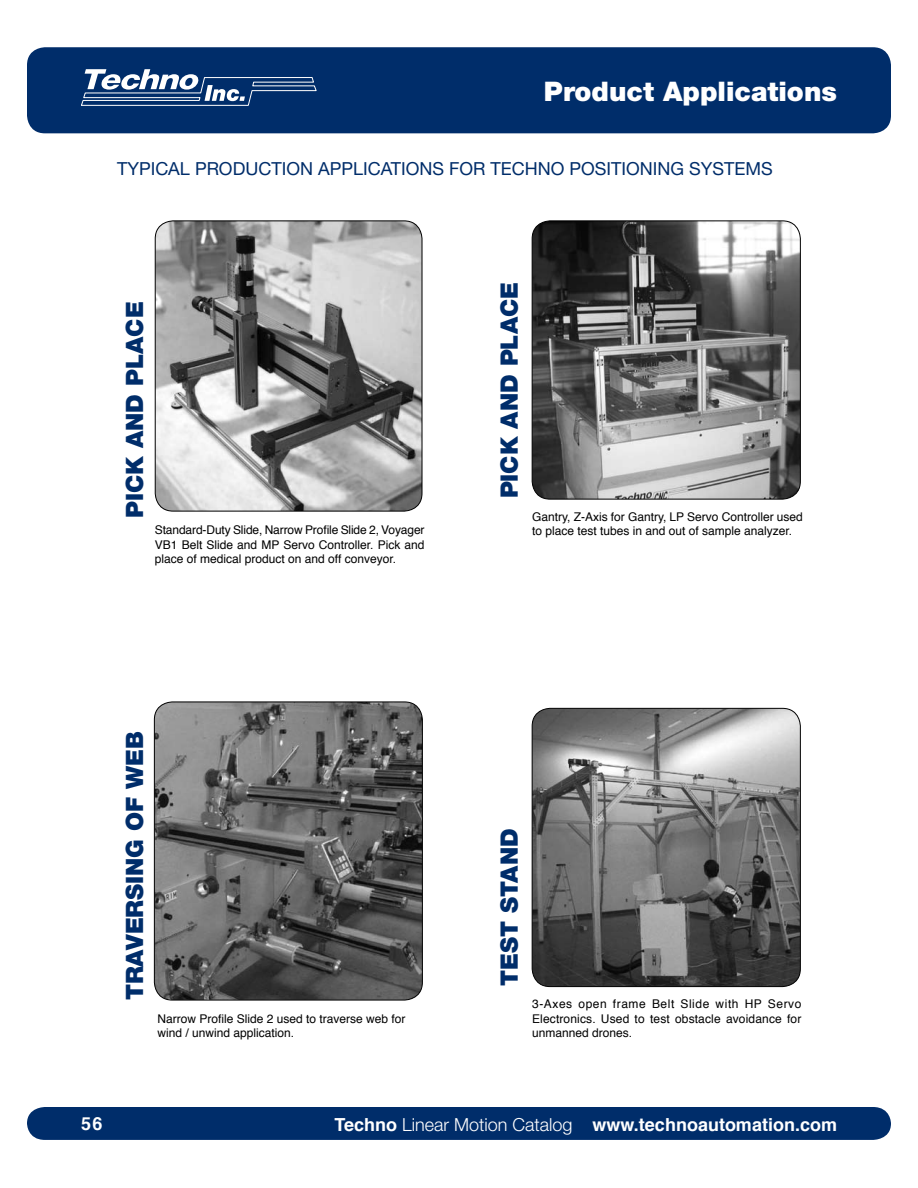
<style>
.page{position:relative;width:918px;height:1188px;background:#fff}
.page>*{position:absolute;margin:0;border:0;box-sizing:border-box;transform-origin:0 0}
.t1{font:900 27px "Helvetica Neue";color:#fff}
.t2{font:900 24px "Helvetica Neue";color:#002d6a}
.t3{font:18px "Helvetica Neue";color:#002d6a}
.t4{font:700 18px "Helvetica";color:#fff}
.t5{font:12px/14.4px "Helvetica";color:#000;text-align:justify}
.s1{font-family:"Helvetica Neue";font-weight:300}
</style>
<div class="page">
<div style="left:27px;top:47px;width:864px;height:86px;background:#002d6a;border-radius:18px"></div>
<svg style="left:81px;top:69px;width:236px;height:37px"></svg>
<div style="left:27px;top:1107px;width:864px;height:33px;background:#002d6a"></div>
<img style="left:532px;top:708px;width:268px;height:279px">
<div style="left:532px;top:708px;width:269px;height:279px;border:1px solid #000;border-radius:18px"></div>
<img style="left:155px;top:221px;width:267px;height:290px">
<div style="left:155px;top:221px;width:267px;height:290px;border:1px solid #000;border-radius:18px"></div>
<img style="left:154px;top:702px;width:268px;height:298px">
<div style="left:154px;top:702px;width:269px;height:298px;border:1px solid #000;border-radius:18px"></div>
<img style="left:532px;top:221px;width:268px;height:278px">
<div style="left:532px;top:221px;width:269px;height:279px;border:1px solid #000;border-radius:18px"></div>
<h1 class="t1" style="left:544px;top:75px;width:295px">Product Applications</h1>
<h3 class="t3" style="left:117px;top:158px;width:657px">TYPICAL PRODUCTION APPLICATIONS FOR TECHNO POSITIONING SYSTEMS</h3>
<h2 class="t2" style="left:120px;top:518px;width:218px;rotate:-90deg">PICK AND PLACE</h2>
<p class="t5" style="left:155px;top:523px;width:271px">Standard-Duty Slide, Narrow Profile Slide 2, Voyager VB1 Belt Slide and MP Servo Controller. Pick and place of medical product on and off conveyor.</p>
<h2 class="t2" style="left:120px;top:1000px;width:271px;rotate:-90deg">Traversingofweb</h2>
<p class="t5" style="left:157px;top:1012px;width:250px">Narrow Profile Slide 2 used to traverse web for wind / unwind application.</p>
<h2 class="t2" style="left:495px;top:498px;width:218px;rotate:-90deg">PICK AND PLACE</h2>
<p class="t5" style="left:532px;top:510px;width:272px">Gantry, Z-Axis for Gantry, LP Servo Controller used to place test tubes in and out of sample analyzer.</p>
<h2 class="t2" style="left:495px;top:986px;width:159px;rotate:-90deg">TEST STAND</h2>
<p class="t5" style="left:532px;top:997px;width:271px">3-Axes open frame Belt Slide with HP Servo Electronics. Used to test obstacle avoidance for unmanned drones.</p>
<h3 class="t4" style="left:81px;top:1109px;width:23px">56</h3>
<h3 class="t4" style="left:335px;top:1110px;width:504px">Techno <span class="s1">Linear Motion Catalog</span> www.technoautomation.com</h3>
</div>
